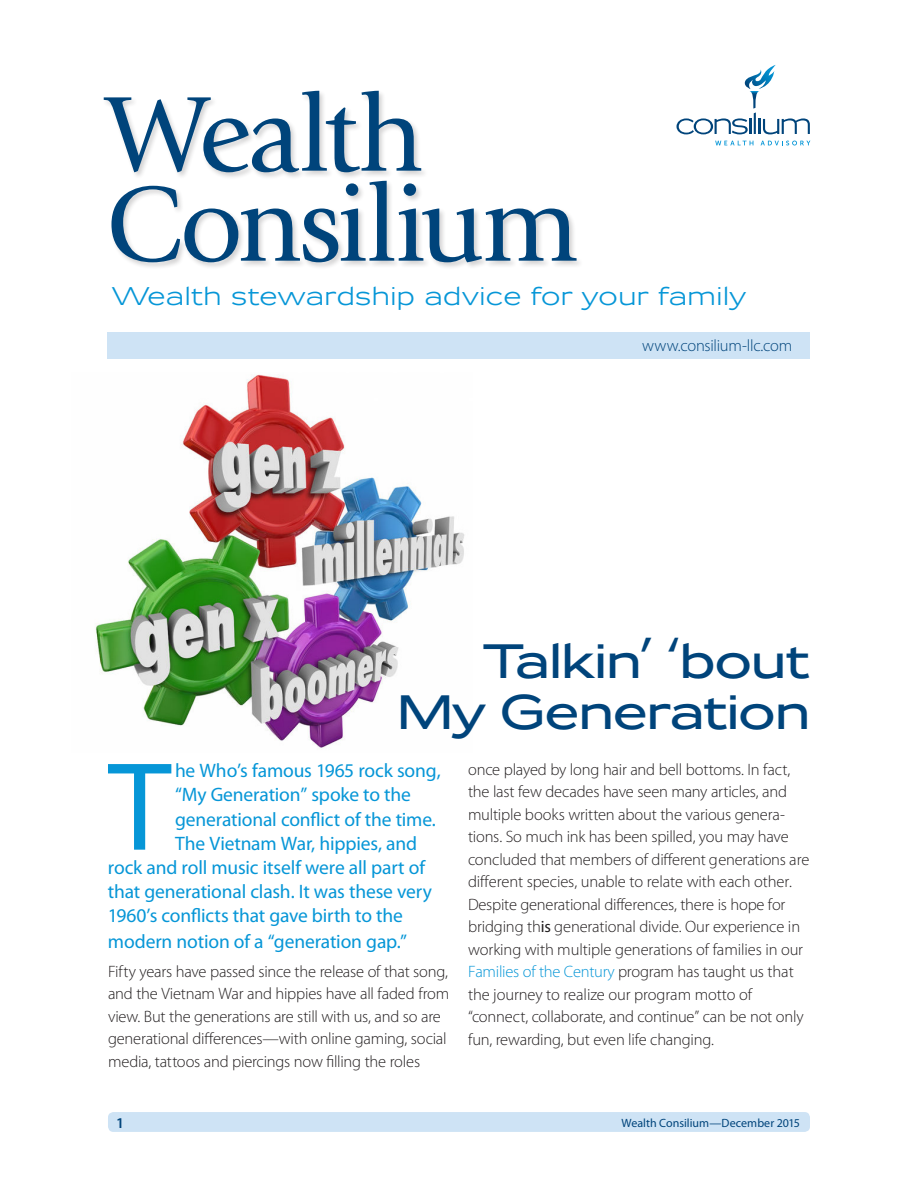
<style>
.page{position:relative;width:918px;height:1188px;background:#fff}
.page>*{position:absolute;margin:0;border:0;box-sizing:border-box;transform-origin:0 0}
.Article_lead_in{font:127.05px "Myriad Pro";color:#0696d7}
.Photo_Credit{font:111px/90px "Giovanni";letter-spacing:-.035em;color:#00447b}
.t1{font:48px/51px "Zeppelin 42";letter-spacing:-.015em;color:#00447b;text-align:right}
.Photo_Credit-2{font:25.5px "Zeppelin 41";letter-spacing:.02em;color:#0696d7}
.Article_lead_in-2{font:19.5px "Myriad Pro";letter-spacing:-.01em;color:#0696d7}
.Body_Copy{font:300 16.5px/22.5px "Myriad Pro";letter-spacing:-.01em;color:#231f20}
.Body_Copy-2{font:300 16.5px "Myriad Pro";letter-spacing:-.02em;color:#00447b}
.Body_Copy-3{font:600 15px "Myriad Pro";color:#00447b}
.Body_Copy-4{font:12px "Myriad Pro";color:#00447b}
.s1{font-weight:400}
.s2{color:#0696d7}
</style>
<div class="page">
<div style="left:108px;top:1112px;width:702px;height:20px;background:#cee3f5;border-radius:5px"></div>
<div style="left:108px;top:332px;width:702px;height:27px;background:#cee3f5"></div>
<svg style="left:715px;top:141px;width:38px;height:4px"></svg>
<svg style="left:761px;top:141px;width:49px;height:5px"></svg>
<svg style="left:677px;top:65px;width:133px;height:69px"></svg>
<div style="left:103px;top:90px;width:481px;height:180px;background:#231f20;opacity:.2"></div>
<img style="left:96px;top:374px;width:369px;height:374px">
<p class="Photo_Credit" style="left:106px;top:91px;width:475px">Wealth<br>Consilium</p>
<p class="Photo_Credit-2" style="left:113px;top:283px;width:635px">Wealth stewardship advice for your family</p>
<p class="Body_Copy-2" style="left:642px;top:336px;width:152px">www.consilium-llc.com</p>
<p class="t1" style="left:397px;top:638px;width:414px">Talkin’ ‘bout<br>My Generation</p>
<p class="Article_lead_in" style="left:108px;top:738px;width:65px">T</p>
<p class="Article_lead_in-2" style="left:175px;top:760px;width:267px">he Who’s famous 1965 rock song,</p>
<p class="Article_lead_in-2" style="left:175px;top:784px;width:237px">“My Generation” spoke to the</p>
<p class="Article_lead_in-2" style="left:175px;top:808px;width:262px">generational conflict of the time.</p>
<p class="Article_lead_in-2" style="left:175px;top:832px;width:243px">The Vietnam War, hippies, and</p>
<p class="Article_lead_in-2" style="left:108px;top:857px;width:319px">rock and roll music itself were all part of</p>
<p class="Article_lead_in-2" style="left:108px;top:881px;width:325px">that generational clash. It was these very</p>
<p class="Article_lead_in-2" style="left:108px;top:905px;width:296px">1960’s conflicts that gave birth to the</p>
<p class="Article_lead_in-2" style="left:108px;top:930px;width:301px">modern notion of a “generation gap.”</p>
<p class="Body_Copy" style="left:108px;top:960px;width:343px">Fifty years have passed since the release of that song, and the Vietnam War and hippies have all faded from view. But the generations are still with us, and so are generational differences—with online gaming, social media, tattoos and piercings now filling the roles</p>
<p class="Body_Copy" style="left:468px;top:758px;width:343px">once played by long hair and bell bottoms. In fact, the last few decades have seen many articles, and multiple books written about the various genera&shy;tions. So much ink has been spilled, you may have concluded that members of different generations are different species, unable to relate with each other.<br>Despite generational differences, there is hope for bridging th<span class="s1">is</span> generational divide. Our experience in working with multiple generations of families in our <span class="s2">Families of the Century</span> program has taught us that the journey to realize our program motto of “connect, collaborate, and continue” can be not only fun, rewarding, but even life changing.</p>
<p class="Body_Copy-3" style="left:116px;top:1114px;width:10px">1</p>
<p class="Body_Copy-4" style="left:622px;top:1116px;width:180px">Wealth Consilium—December 2015</p>
</div>
